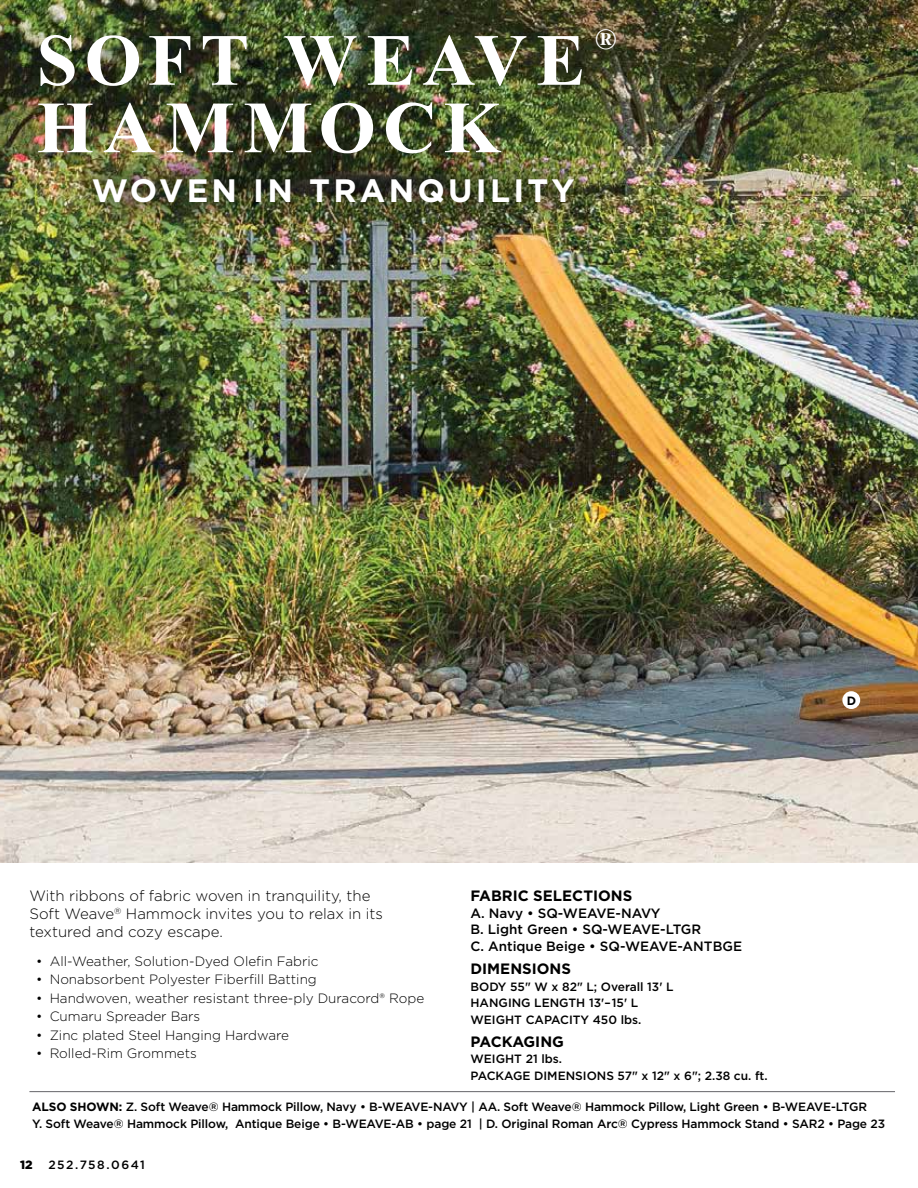
<style>
.page{position:relative;width:918px;height:1188px;background:#fff}
.page>*{position:absolute;margin:0;border:0;box-sizing:border-box;transform-origin:0 0}
.t1{font:700 73.5px "Times New Roman";letter-spacing:.1em;color:#fff}
.t2{font:700 32.4px "Gotham";letter-spacing:.1em;color:#fff}
.t3{font:700 28.8px "Times New Roman";color:#fff}
.t4{font:300 15px/18px "Gotham";color:#000}
.t5{font:700 15px "Gotham";color:#000}
.t6{font:300 13.5px "Gotham";color:#000}
.t7{font:500 13.5px/16.5px "Gotham";color:#000}
.t8{font:500 12px/16.5px "Gotham";letter-spacing:-.01em;color:#000}
.t9{font:500 12px "Gotham";letter-spacing:.125em;color:#000}
.t10{font:900 12px "Gotham";color:#000}
.t11{font:700 12px "Gotham";color:#000}
.s1{font-weight:700}
</style>
<div class="page">
<hr style="left:29px;top:1091px;width:866px;height:1px;background:#65656a">
<img style="left:0;top:0;width:918px;height:863px">
<div style="left:58px;top:143px;width:550px;height:96px;background:#000;opacity:.75"></div>
<div style="left:842px;top:691px;width:18px;height:18px;background:#fff;border-radius:50%"></div>
<h1 class="t1" style="left:37px;top:9px;width:550px">SOFT WEAVE</h1>
<h3 class="t3" style="left:595px;top:19px;width:23px">®</h3>
<h1 class="t1" style="left:37px;top:77px;width:465px">HAMMOCK</h1>
<h2 class="t2" style="left:92px;top:169px;width:485px">WOVEN IN TRANQUILITY</h2>
<p class="t11" style="left:847px;top:693px;width:11px">D</p>
<p class="t4" style="left:29px;top:887px;width:355px">With ribbons of fabric woven in tranquility, the<br>Soft Weave<sup>®</sup> Hammock invites you to relax in its textured and cozy escape.</p>
<p class="t6" style="left:36px;top:953px;width:284px">• All-Weather, Solution-Dyed Olefin Fabric</p>
<p class="t6" style="left:36px;top:971px;width:282px">• Nonabsorbent Polyester Fiberfill Batting</p>
<p class="t6" style="left:36px;top:990px;width:390px">• Handwoven, weather resistant three-ply Duracord® Rope</p>
<p class="t6" style="left:36px;top:1008px;width:166px">• Cumaru Spreader Bars</p>
<p class="t6" style="left:36px;top:1027px;width:254px">• Zinc plated Steel Hanging Hardware</p>
<p class="t6" style="left:36px;top:1045px;width:162px">• Rolled-Rim Grommets</p>
<p class="t5" style="left:471px;top:886px;width:163px">FABRIC SELECTIONS</p>
<p class="t7" style="left:471px;top:905px;width:273px">A. Navy • SQ-WEAVE-NAVY<br>B. Light Green • SQ-WEAVE-LTGR<br>C. Antique Beige • SQ-WEAVE-ANTBGE</p>
<p class="t5" style="left:471px;top:959px;width:102px">DIMENSIONS</p>
<p class="t8" style="left:471px;top:978px;width:205px">BODY 55" W x 82" L; Overall 13' L<br>HANGING LENGTH 13'–15' L<br>WEIGHT CAPACITY 450 lbs.</p>
<p class="t5" style="left:471px;top:1032px;width:95px">PACKAGING</p>
<p class="t8" style="left:471px;top:1051px;width:299px">WEIGHT 21 lbs.<br>PACKAGE DIMENSIONS 57" x 12" x 6"; 2.38 cu. ft.</p>
<p class="t8" style="left:32px;top:1099px;width:855px"><span class="s1">ALSO SHOWN:</span> Z. Soft Weave® Hammock Pillow, Navy • B-WEAVE-NAVY | AA. Soft Weave® Hammock Pillow, Light Green • B-WEAVE-LTGR<br>Y. Soft Weave® Hammock Pillow, Antique Beige • B-WEAVE-AB • page 21 | D. Original Roman Arc® Cypress Hammock Stand • SAR2 • Page 23</p>
<p class="t10" style="left:20px;top:1157px;width:14px">12</p>
<p class="t9" style="left:48px;top:1157px;width:98px">252.758.0641</p>
</div>
